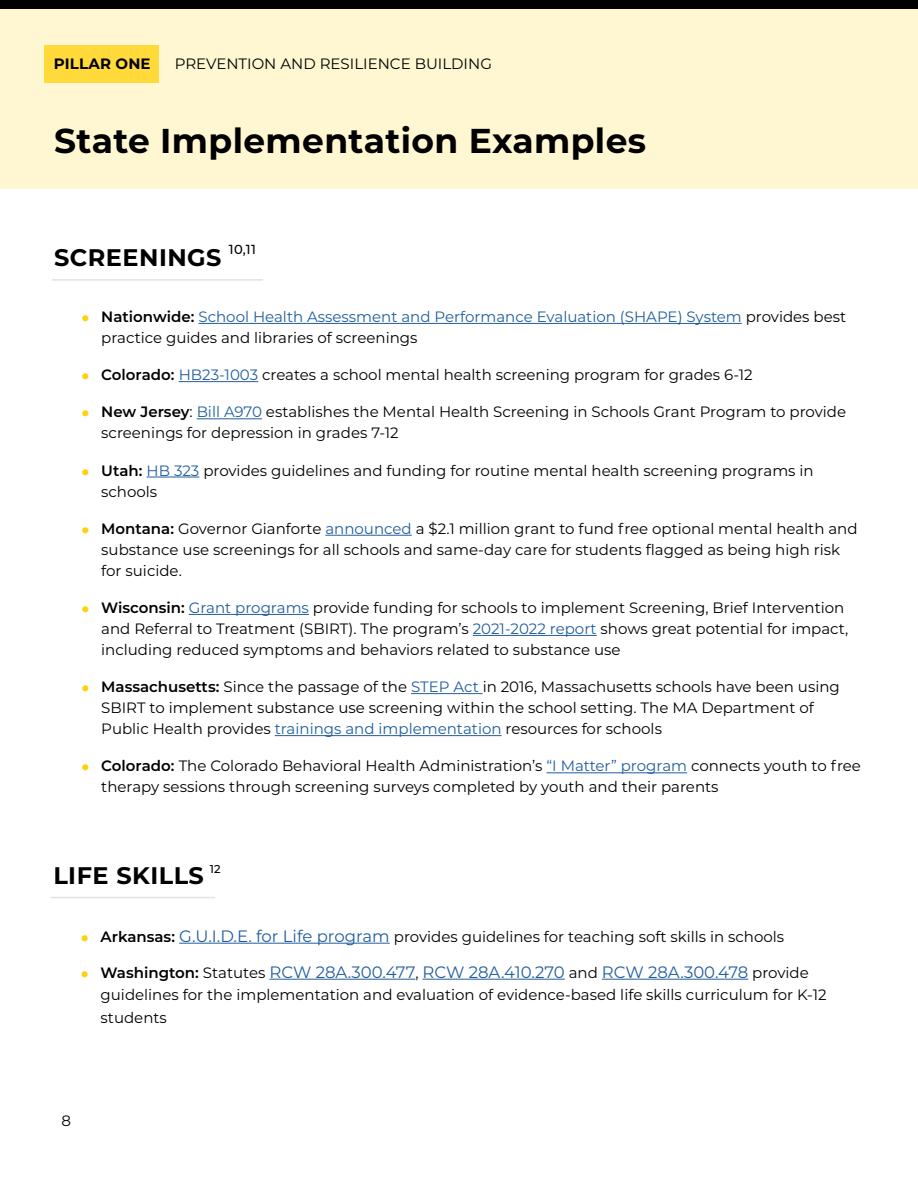
<style>
.page{position:relative;width:918px;height:1188px;background:#fff}
.page>*{position:absolute;margin:0;border:0;box-sizing:border-box;transform-origin:0 0}
.t1{font:700 34.5px "Montserrat";letter-spacing:.01em;color:#000}
.t2{font:700 24px "Montserrat";letter-spacing:.02em;color:#000}
.t3{font:16.5px "Montserrat";color:#215e9e}
.t4{font:15px/21px "Montserrat";color:#000}
.t5{font:15px/21px "Montserrat";color:#215e9e}
.t6{font:700 15px "Montserrat";letter-spacing:.01em;color:#000}
.t7{font:500 13.05px "Montserrat";color:#000}
.t8{font:500 11.4px "Montserrat";color:#000}
.s1{font-weight:700;font-size:24px;color:#fed109}
.s2{font-weight:600;color:#000}
.s3{color:#000}
.s4{font-weight:600}
.s5{color:#215e9e}
.s6{font-size:16.5px;color:#215e9e}
.s7{font-weight:600;font-size:15px;color:#000}
.s8{font-size:15px;color:#000}
</style>
<div class="page">
<div style="left:0;top:8px;width:918px;height:181px;background:#fff7d1"></div>
<div style="left:0;top:0;width:918px;height:8px;background:#000"></div>
<div style="left:44px;top:46px;width:115px;height:37px;background:#ffda3a"></div>
<hr style="left:199px;top:323px;width:543px;height:1px;background:#215e9e">
<hr style="left:179px;top:381px;width:79px;height:1px;background:#215e9e">
<hr style="left:197px;top:418px;width:65px;height:1px;background:#215e9e">
<hr style="left:147px;top:477px;width:52px;height:1px;background:#215e9e">
<hr style="left:325px;top:535px;width:87px;height:1px;background:#215e9e">
<hr style="left:189px;top:614px;width:120px;height:1px;background:#215e9e">
<hr style="left:473px;top:635px;width:124px;height:1px;background:#215e9e">
<hr style="left:411px;top:693px;width:72px;height:1px;background:#215e9e">
<hr style="left:275px;top:735px;width:227px;height:1px;background:#215e9e">
<hr style="left:547px;top:772px;width:140px;height:1px;background:#215e9e">
<hr style="left:52px;top:279px;width:211px;height:2px;background:#e1e2e6">
<hr style="left:179px;top:943px;width:211px;height:1px;background:#215e9e">
<hr style="left:269px;top:979px;width:146px;height:1px;background:#215e9e">
<hr style="left:423px;top:979px;width:142px;height:1px;background:#215e9e">
<hr style="left:602px;top:979px;width:146px;height:1px;background:#215e9e">
<hr style="left:50px;top:897px;width:165px;height:1px;background:#e1e2e6">
<p class="t6" style="left:54px;top:53px;width:98px">PILLAR ONE</p>
<p class="t4" style="left:175px;top:53px;width:319px">PREVENTION AND RESILIENCE BUILDING</p>
<h1 class="t1" style="left:54px;top:116px;width:594px">State Implementation Examples</h1>
<h2 class="t2" style="left:54px;top:240px;width:169px">SCREENINGS</h2>
<p class="t7" style="left:229px;top:240px;width:29px">10,11</p>
<p class="t5" style="left:101px;top:306px;width:746px;text-indent:-20px"><span class="s1">•</span> <span class="s2">Nationwide:</span> School Health Assessment and Performance Evaluation (SHAPE) System <span class="s3">provides best practice guides and libraries of screenings</span></p>
<p class="t4" style="left:81px;top:364px;width:673px"><span class="s1">•</span> <span class="s4">Colorado:</span> <span class="s5">HB23-1003</span> creates a school mental health screening program for grades 6-12</p>
<p class="t4" style="left:101px;top:401px;width:746px;text-indent:-20px"><span class="s1">•</span> <span class="s4">New Jersey</span>: <span class="s5">Bill A970</span> establishes the Mental Health Screening in Schools Grant Program to provide screenings for depression in grades 7-12</p>
<p class="t4" style="left:101px;top:459px;width:714px;text-indent:-20px"><span class="s1">•</span> <span class="s4">Utah:</span> <span class="s5">HB 323</span> provides guidelines and funding for routine mental health screening programs in schools</p>
<p class="t4" style="left:101px;top:517px;width:758px;text-indent:-20px"><span class="s1">•</span> <span class="s4">Montana:</span> Governor Gianforte <span class="s5">announced</span> a $2.1 million grant to fund free optional mental health and substance use screenings for all schools and same-day care for students flagged as being high risk for suicide.</p>
<p class="t4" style="left:101px;top:597px;width:749px;text-indent:-20px"><span class="s1">•</span> <span class="s4">Wisconsin:</span> <span class="s5">Grant programs</span> provide funding for schools to implement Screening, Brief Intervention and Referral to Treatment (SBIRT). The program’s <span class="s5">2021-2022 report</span> shows great potential for impact, including reduced symptoms and behaviors related to substance use</p>
<p class="t4" style="left:101px;top:676px;width:740px;text-indent:-20px"><span class="s1">•</span> <span class="s4">Massachusetts:</span> Since the passage of the <span class="s5">STEP Act</span> in 2016, Massachusetts schools have been using<br>SBIRT to implement substance use screening within the school setting. The MA Department of<br>Public Health provides <span class="s5">trainings and implementation</span> resources for schools</p>
<p class="t4" style="left:101px;top:755px;width:761px;text-indent:-20px"><span class="s1">•</span> <span class="s4">Colorado:</span> The Colorado Behavioral Health Administration’s <span class="s5">“I Matter” program</span> connects youth to free therapy sessions through screening surveys completed by youth and their parents</p>
<h2 class="t2" style="left:53px;top:858px;width:152px">LIFE SKILLS</h2>
<p class="t8" style="left:210px;top:861px;width:12px">12</p>
<p class="t4" style="left:80px;top:925px;width:705px"><span class="s1">•</span> <span class="s4">Arkansas:</span> <span class="s6">G.U.I.D.E. for Life program</span> provides guidelines for teaching soft skills in schools</p>
<p class="t3" style="left:80px;top:960px;width:730px"><span class="s1">•</span> <span class="s7">Washington:</span> <span class="s8">Statutes</span> RCW 28A.300.477<span class="s8">,</span> RCW 28A.410.270 <span class="s8">and</span> RCW 28A.300.478 <span class="s8">provide</span></p>
<p class="t4" style="left:101px;top:983px;width:728px;line-height:22.5px">guidelines for the implementation and evaluation of evidence-based life skills curriculum for K-12 students</p>
<p class="t4" style="left:62px;top:1110px;width:11px">8</p>
</div>
